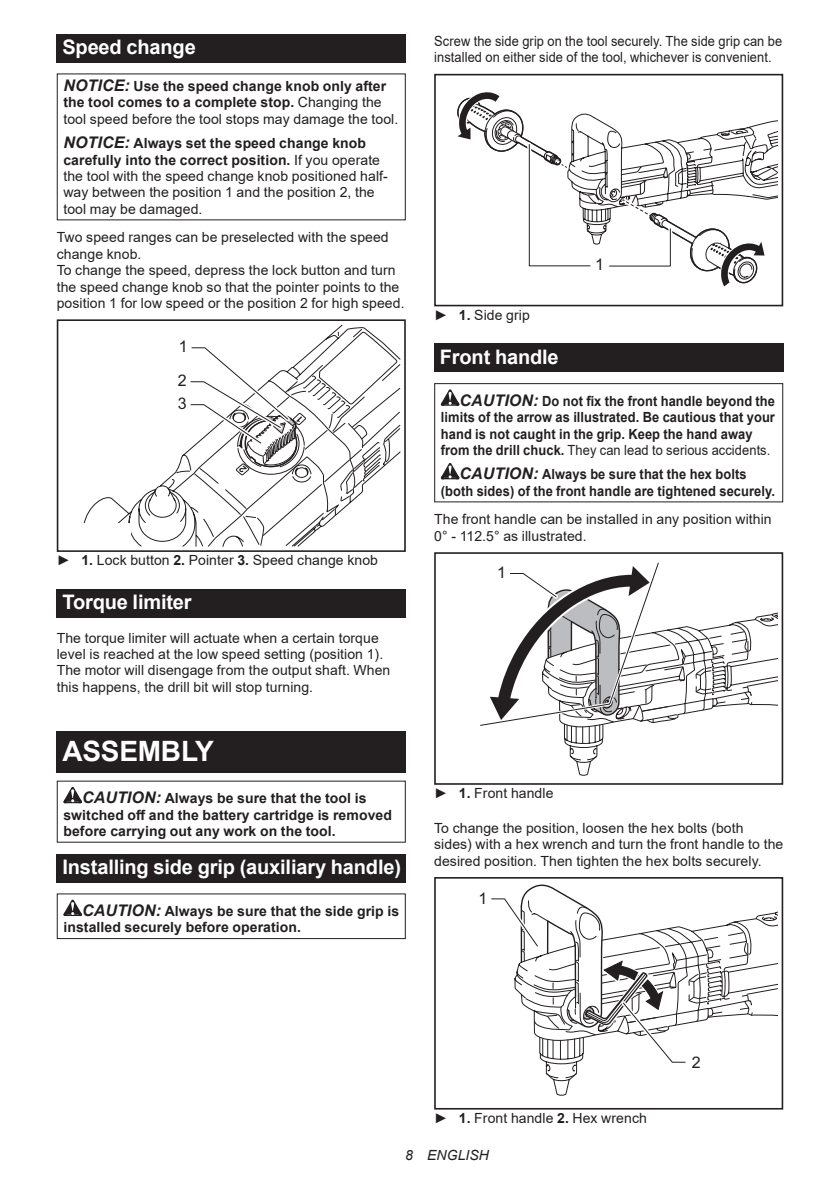
<style>
.page{position:relative;width:840px;height:1191px;background:#fff}
.page>*{position:absolute;margin:0;border:0;box-sizing:border-box;transform-origin:0 0}
.t1{font:700 28px "Arial";letter-spacing:-.01em;color:#fff}
.t2{font:700 20px "Arial";letter-spacing:-.01em;color:#fff}
.t3{font:16px/23px "Arial";color:#231f20}
.t4{font:14px/16.4px "Arial";letter-spacing:.005em;color:#231f20}
.t5{font:700 14px/16.4px "Arial";letter-spacing:.005em;color:#231f20}
.t6{font:700 14px/16.4px "Arial";letter-spacing:.005em;color:#231f20;scale:.92 1}
.t7{font:14px/16.4px "Arial";letter-spacing:.005em;color:#231f20;scale:.92 1}
.t8{font:italic 14px "Arial";letter-spacing:.005em;color:#231f20}
.s1{font-style:italic;font-size:16px}
.s2{font-weight:400}
.s3{font-weight:700;font-style:italic;font-size:16px}
.s4{font-weight:700}
</style>
<div class="page">
<div style="left:57px;top:34px;width:348px;height:29px;background:#231f20"></div>
<svg style="left:83px;top:324px;width:318px;height:223px"></svg>
<div style="left:57px;top:523px;width:73px;height:29px;background:#fff"></div>
<div style="left:57px;top:319px;width:348px;height:233px;border:2px solid #231f20"></div>
<svg style="left:187px;top:328px;width:213px;height:219px"></svg>
<div style="left:57px;top:589px;width:348px;height:29px;background:#231f20"></div>
<div style="left:57px;top:731px;width:348px;height:41px;background:#231f20"></div>
<svg style="left:63px;top:787px;width:19px;height:16px"></svg>
<div style="left:57px;top:854px;width:348px;height:28px;background:#231f20"></div>
<svg style="left:63px;top:899px;width:19px;height:17px"></svg>
<div style="left:57px;top:893px;width:348px;height:46px;border:1px solid #231f20"></div>
<svg style="left:766px;top:120px;width:11px;height:80px"></svg>
<div style="left:434px;top:74px;width:348px;height:232px;border:2px solid #231f20"></div>
<svg style="left:457px;top:92px;width:309px;height:195px"></svg>
<div style="left:434px;top:344px;width:348px;height:28px;background:#231f20"></div>
<svg style="left:440px;top:389px;width:19px;height:17px"></svg>
<svg style="left:440px;top:463px;width:19px;height:16px"></svg>
<div style="left:434px;top:383px;width:348px;height:119px;border:1px solid #231f20"></div>
<div style="left:434px;top:552px;width:348px;height:232px;border:2px solid #231f20"></div>
<svg style="left:480px;top:562px;width:297px;height:214px"></svg>
<div style="left:434px;top:877px;width:348px;height:232px;border:2px solid #231f20"></div>
<svg style="left:491px;top:884px;width:286px;height:182px"></svg>
<h2 class="t2" style="left:62px;top:33px;width:135px">Speed change</h2>
<p class="t5" style="left:63px;top:78px;width:336px"><span class="s1">NOTICE:</span> Use the speed change knob only after the tool comes to a complete stop. <span class="s2">Changing the tool speed before the tool stops may damage the tool.</span></p>
<p class="t4" style="left:63px;top:135px;width:325px"><span class="s3">NOTICE:</span> <span class="s4">Always set the speed change knob carefully into the correct position.</span> If you operate the tool with the speed change knob positioned half&shy;way between the position 1 and the position 2, the tool may be damaged.</p>
<p class="t4" style="left:57px;top:229px;width:349px">Two speed ranges can be preselected with the speed change knob.<br>To change the speed, depress the lock button and turn the speed change knob so that the pointer points to the position 1 for low speed or the position 2 for high speed.</p>
<p class="t3" style="left:179px;top:335px;width:10px">1</p>
<p class="t3" style="left:178px;top:369px;width:10px">2<br>3</p>
<p class="t4" style="left:57px;top:552px;width:322px">► <span class="s4">1.</span> Lock button <span class="s4">2.</span> Pointer <span class="s4">3.</span> Speed change knob</p>
<h2 class="t2" style="left:62px;top:588px;width:131px">Torque limiter</h2>
<p class="t4" style="left:57px;top:629px;width:335px">The torque limiter will actuate when a certain torque level is reached at the low speed setting (position 1).<br>The motor will disengage from the output shaft. When this happens, the drill bit will stop turning.</p>
<h1 class="t1" style="left:62px;top:731px;width:153px">ASSEMBLY</h1>
<p class="t5" style="left:63px;top:790px;width:330px;text-indent:19px"><span class="s1">CAUTION:</span> Always be sure that the tool is switched off and the battery cartridge is removed before carrying out any work on the tool.</p>
<h2 class="t2" style="left:62px;top:853px;width:340px">Installing side grip (auxiliary handle)</h2>
<p class="t5" style="left:63px;top:903px;width:337px;text-indent:19px"><span class="s1">CAUTION:</span> Always be sure that the side grip is installed securely before operation.</p>
<p class="t7" style="left:434px;top:33px;width:379px">Screw the side grip on the tool securely. The side grip can be installed on either side of the tool, whichever is convenient.</p>
<p class="t3" style="left:595px;top:253px;width:10px">1</p>
<p class="t4" style="left:434px;top:307px;width:97px">► <span class="s4">1.</span> Side grip</p>
<h2 class="t2" style="left:439px;top:342px;width:120px">Front handle</h2>
<p class="t6" style="left:440px;top:393px;width:364px;text-indent:19px"><span class="s1">CAUTION:</span> Do not fix the front handle beyond the limits of the arrow as illustrated. Be cautious that your hand is not caught in the grip. Keep the hand away from the drill chuck. <span class="s2">They can lead to serious accidents.</span></p>
<p class="t6" style="left:440px;top:466px;width:364px;text-indent:19px"><span class="s1">CAUTION:</span> Always be sure that the hex bolts (both sides) of the front handle are tightened securely.</p>
<p class="t4" style="left:434px;top:511px;width:339px">The front handle can be installed in any position within<br>0° - 112.5° as illustrated.</p>
<p class="t3" style="left:497px;top:561px;width:10px">1</p>
<p class="t4" style="left:434px;top:785px;width:121px">► <span class="s4">1.</span> Front handle</p>
<p class="t4" style="left:434px;top:819px;width:350px">To change the position, loosen the hex bolts (both sides) with a hex wrench and turn the front handle to the desired position. Then tighten the hex bolts securely.</p>
<p class="t3" style="left:478px;top:886px;width:10px">1</p>
<p class="t4" style="left:434px;top:1109px;width:214px">► <span class="s4">1.</span> Front handle <span class="s4">2.</span> Hex wrench</p>
<p class="t3" style="left:691px;top:1051px;width:10px">2</p>
<p class="t8" style="left:405px;top:1146px;width:85px">8 ENGLISH</p>
</div>
